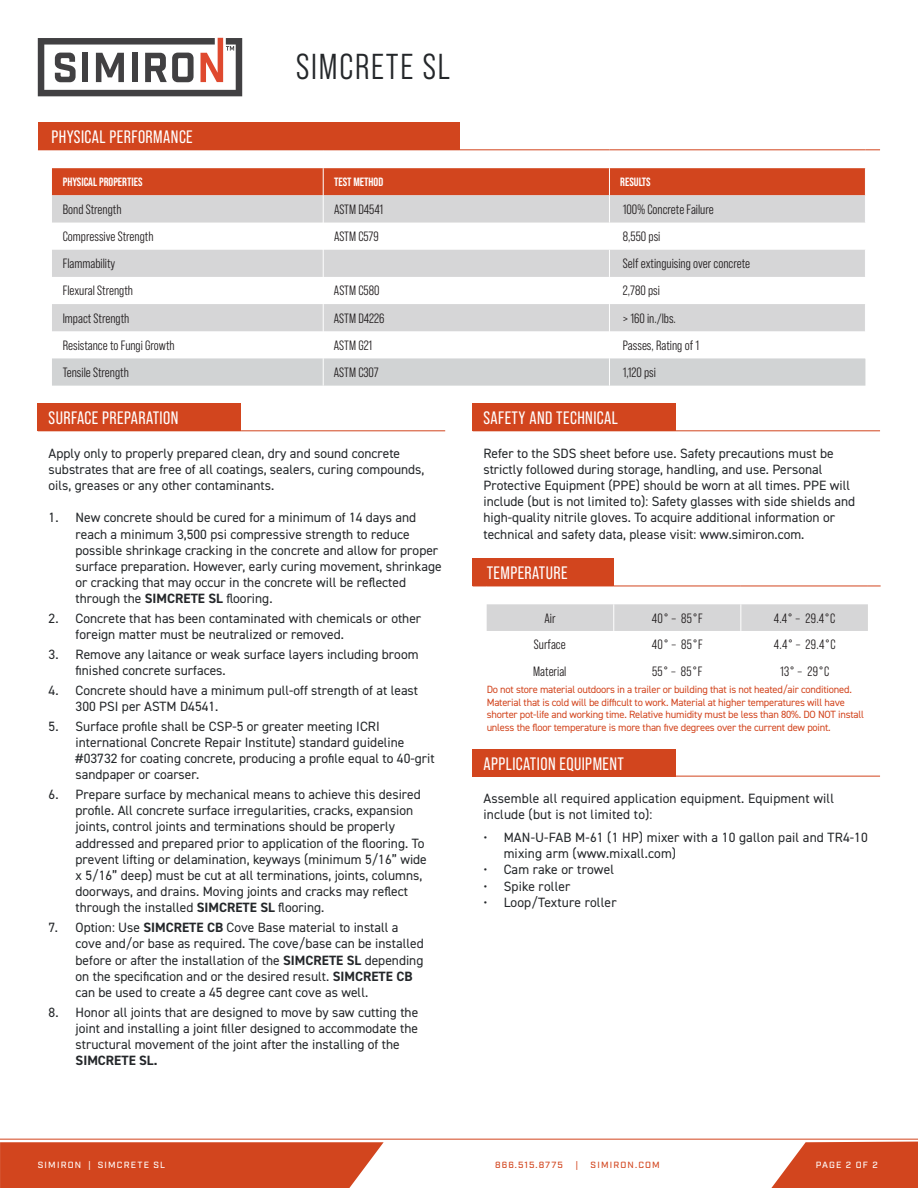
<style>
.page{position:relative;width:918px;height:1188px;background:#fff}
.page>*{position:absolute;margin:0;border:0;box-sizing:border-box;transform-origin:0 0}
.t1{font:36px "Bebas Neue Pro Middle";letter-spacing:.05em;color:#24272a}
.t2{font:18px "Bebas Neue Pro";letter-spacing:.025em;color:#fff}
.t3{font:13.5px/16.2px "DIN2014";color:#24272a}
.t4{font:13.5px "Bebas Neue Pro Middle";color:#231f20}
.t5{font:700 13.5px "DIN2014";color:#24272a}
.t6{font:700 12px "Bebas Neue Pro";color:#fff}
.t7{font:10.5px/12.6px "DIN2014";letter-spacing:-.02em;color:#d2451e}
.t8{font:500 9px "Industry";letter-spacing:.13em;color:#fff}
.t9{font:500 9px "Industry";letter-spacing:.13em;color:#d2451e}
.s1{font-weight:700}
</style>
<div class="page">
<svg style="left:38px;top:38px;width:204px;height:58px"></svg>
<svg style="left:0;top:1142px;width:384px;height:46px;background:#d44d28"></svg>
<hr style="left:0;top:1139px;width:918px;height:1px;background:#d2451e">
<svg style="left:771px;top:1142px;width:147px;height:46px;background:#d75b39"></svg>
<div style="left:38px;top:123px;width:421px;height:27px;background:#d2451e"></div>
<div style="left:52px;top:249px;width:813px;height:28px;background:#d6d6d7"></div>
<hr style="left:322px;top:223px;width:2px;height:27px;background:#fff">
<hr style="left:459px;top:149px;width:150px;height:1px;background:#d2451e">
<hr style="left:609px;top:149px;width:256px;height:1px;background:#d2451e">
<svg style="left:865px;top:149px;width:15px;height:1px"></svg>
<svg style="left:52px;top:168px;width:814px;height:55px;background:#d48f7c"></svg>
<svg style="left:323px;top:250px;width:1px;height:27px"></svg>
<svg style="left:609px;top:250px;width:1px;height:27px"></svg>
<svg style="left:52px;top:304px;width:814px;height:82px"></svg>
<div style="left:38px;top:404px;width:203px;height:27px;background:#d2451e"></div>
<hr style="left:241px;top:430px;width:204px;height:1px;background:#d2451e">
<div style="left:473px;top:404px;width:203px;height:27px;background:#d2451e"></div>
<hr style="left:676px;top:430px;width:204px;height:1px;background:#d2451e">
<div style="left:473px;top:749px;width:203px;height:27px;background:#d2451e"></div>
<hr style="left:473px;top:776px;width:203px;height:1px;background:#d2451e">
<hr style="left:676px;top:776px;width:204px;height:1px;background:#d2451e">
<div style="left:473px;top:559px;width:14px;height:27px;background:#d2451e"></div>
<div style="left:487px;top:559px;width:127px;height:27px;background:#d2451e"></div>
<svg style="left:473px;top:586px;width:14px;height:1px"></svg>
<hr style="left:487px;top:586px;width:127px;height:1px;background:#d2451e">
<hr style="left:741px;top:586px;width:127px;height:1px;background:#d2451e">
<svg style="left:868px;top:586px;width:13px;height:1px"></svg>
<div style="left:487px;top:604px;width:381px;height:27px;background:#d6d6d7"></div>
<hr style="left:614px;top:586px;width:127px;height:1px;background:#d2451e">
<h1 class="t1" style="left:296px;top:46px;width:155px">SIMCRETE SL</h1>
<h2 class="t2" style="left:51px;top:127px;width:143px">PHYSICAL PERFORMANCE</h2>
<p class="t6" style="left:63px;top:175px;width:81px">PHYSICAL PROPERTIES</p>
<p class="t6" style="left:334px;top:175px;width:51px">TEST METHOD</p>
<p class="t6" style="left:620px;top:175px;width:32px">RESULTS</p>
<p class="t4" style="left:63px;top:202px;width:60px">Bond Strength</p>
<p class="t4" style="left:334px;top:202px;width:51px">ASTM D4541</p>
<p class="t4" style="left:623px;top:202px;width:92px">100% Concrete Failure</p>
<p class="t4" style="left:63px;top:229px;width:92px">Compressive Strength</p>
<p class="t4" style="left:334px;top:229px;width:46px">ASTM C579</p>
<p class="t4" style="left:623px;top:229px;width:39px">8,550 psi</p>
<p class="t4" style="left:63px;top:256px;width:54px">Flammability</p>
<p class="t4" style="left:623px;top:256px;width:129px">Self extinguising over concrete</p>
<p class="t4" style="left:63px;top:283px;width:72px">Flexural Strength</p>
<p class="t4" style="left:334px;top:283px;width:47px">ASTM C580</p>
<p class="t4" style="left:623px;top:283px;width:39px">2,780 psi</p>
<p class="t4" style="left:63px;top:310px;width:68px">Impact Strength</p>
<p class="t4" style="left:334px;top:310px;width:52px">ASTM D4226</p>
<p class="t4" style="left:623px;top:310px;width:55px">&gt; 160 in./lbs.</p>
<p class="t4" style="left:63px;top:337px;width:114px">Resistance to Fungi Growth</p>
<p class="t4" style="left:334px;top:337px;width:40px">ASTM G21</p>
<p class="t4" style="left:623px;top:337px;width:78px">Passes, Rating of 1</p>
<p class="t4" style="left:63px;top:365px;width:68px">Tensile Strength</p>
<p class="t4" style="left:334px;top:365px;width:46px">ASTM C307</p>
<p class="t4" style="left:623px;top:365px;width:35px">1,120 psi</p>
<h2 class="t2" style="left:49px;top:408px;width:131px">SURFACE PREPARATION</h2>
<p class="t3" style="left:49px;top:445px;width:377px">Apply only to properly prepared clean, dry and sound concrete substrates that are free of all coatings, sealers, curing compounds, oils, greases or any other contaminants.</p>
<p class="t3" style="left:76px;top:509px;width:368px;text-indent:-27px">1. New concrete should be cured for a minimum of 14 days and reach a minimum 3,500 psi compressive strength to reduce possible shrinkage cracking in the concrete and allow for proper surface preparation. However, early curing movement, shrinkage or cracking that may occur in the concrete will be reflected through the <span class="s1">SIMCRETE SL</span> flooring.</p>
<p class="t3" style="left:76px;top:610px;width:347px;text-indent:-27px">2. Concrete that has been contaminated with chemicals or other foreign matter must be neutralized or removed.</p>
<p class="t3" style="left:76px;top:646px;width:344px;text-indent:-27px">3. Remove any laitance or weak surface layers including broom finished concrete surfaces.</p>
<p class="t3" style="left:76px;top:682px;width:344px;text-indent:-27px">4. Concrete should have a minimum pull-off strength of at least<br>300 PSI per ASTM D4541.</p>
<p class="t3" style="left:76px;top:718px;width:360px;text-indent:-27px">5. Surface profile shall be CSP-5 or greater meeting ICRI international Concrete Repair Institute) standard guideline #03732 for coating concrete, producing a profile equal to 40-grit sandpaper or coarser.</p>
<p class="t3" style="left:76px;top:786px;width:353px;text-indent:-27px">6. Prepare surface by mechanical means to achieve this desired profile. All concrete surface irregularities, cracks, expansion joints, control joints and terminations should be properly addressed and prepared prior to application of the flooring. To prevent lifting or delamination, keyways (minimum 5/16” wide x 5/16” deep) must be cut at all terminations, joints, columns, doorways, and drains. Moving joints and cracks may reflect through the installed <span class="s1">SIMCRETE SL</span> flooring.</p>
<p class="t3" style="left:76px;top:919px;width:350px;text-indent:-27px">7. Option: Use <span class="s1">SIMCRETE CB</span> Cove Base material to install a cove and/or base as required. The cove/base can be installed before or after the installation of the <span class="s1">SIMCRETE SL</span> depending on the specification and or the desired result. <span class="s1">SIMCRETE CB </span>can be used to create a 45 degree cant cove as well.</p>
<p class="t3" style="left:76px;top:1004px;width:344px;text-align:justify;text-indent:-27px">8. Honor all joints that are designed to move by saw cutting the joint and installing a joint filler designed to accommodate the structural movement of the joint after the installing of the</p>
<p class="t5" style="left:76px;top:1052px;width:83px">SIMCRETE SL.</p>
<h2 class="t2" style="left:483px;top:408px;width:136px">SAFETY AND TECHNICAL</h2>
<p class="t3" style="left:483px;top:445px;width:373px">Refer to the SDS sheet before use. Safety precautions must be strictly followed during storage, handling, and use. Personal Protective Equipment (PPE) should be worn at all times. PPE will include (but is not limited to): Safety glasses with side shields and high-quality nitrile gloves. To acquire additional information or technical and safety data, please visit: www.simiron.com.</p>
<h2 class="t2" style="left:487px;top:563px;width:83px">TEMPERATURE</h2>
<p class="t4" style="left:544px;top:610px;width:13px">Air</p>
<p class="t4" style="left:652px;top:610px;width:52px">40° – 85°F</p>
<p class="t4" style="left:774px;top:610px;width:63px">4.4° – 29.4°C</p>
<p class="t4" style="left:534px;top:637px;width:33px">Surface</p>
<p class="t4" style="left:652px;top:637px;width:52px">40° – 85°F</p>
<p class="t4" style="left:774px;top:637px;width:63px">4.4° – 29.4°C</p>
<p class="t4" style="left:533px;top:664px;width:35px">Material</p>
<p class="t4" style="left:652px;top:664px;width:52px">55° – 85°F</p>
<p class="t4" style="left:780px;top:664px;width:51px">13° – 29°C</p>
<p class="t7" style="left:487px;top:683px;width:379px">Do not store material outdoors in a trailer or building that is not heated/air conditioned.<br>Material that is cold will be difficult to work. Material at higher temperatures will have shorter pot-life and working time. Relative humidity must be less than 80%. DO NOT install unless the floor temperature is more than five degrees over the current dew point.</p>
<h2 class="t2" style="left:483px;top:753px;width:142px">APPLICATION EQUIPMENT</h2>
<p class="t3" style="left:483px;top:790px;width:352px">Assemble all required application equipment. Equipment will include (but is not limited to):</p>
<p class="t3" style="left:504px;top:829px;width:366px;text-indent:-20px">• MAN-U-FAB M-61 (1 HP) mixer with a 10 gallon pail and TR4-10 mixing arm (www.mixall.com)</p>
<p class="t3" style="left:483px;top:861px;width:132px">• Cam rake or trowel</p>
<p class="t3" style="left:483px;top:878px;width:89px">• Spike roller</p>
<p class="t3" style="left:483px;top:894px;width:135px">• Loop/Texture roller</p>
<p class="t8" style="left:38px;top:1160px;width:129px">SIMIRON | SIMCRETE SL</p>
<p class="t9" style="left:495px;top:1160px;width:69px">866.515.8775</p>
<p class="t9" style="left:575px;top:1160px;width:4px">|</p>
<p class="t9" style="left:591px;top:1160px;width:71px">SIMIRON.COM</p>
<p class="t8" style="left:816px;top:1160px;width:64px">PAGE 2 OF 2</p>
</div>
